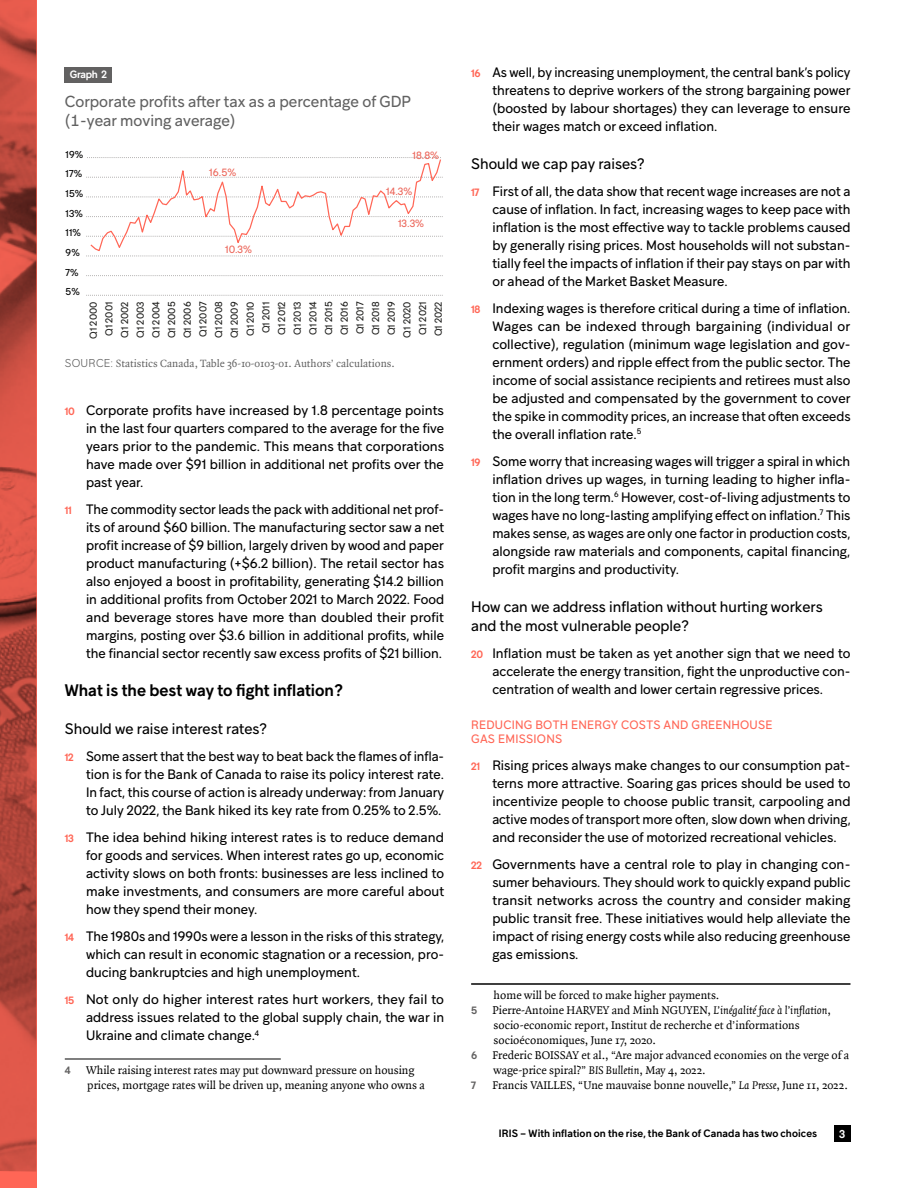
<style>
.page{position:relative;width:918px;height:1188px;background:#fff}
.page>*{position:absolute;margin:0;border:0;box-sizing:border-box;transform-origin:0 0}
.t1{font:600 16.5px "Guillon";color:#000}
.t2{font:15.75px/18.9px "Guillon";color:#616161}
.t3{font:15px/19.5px "Guillon";color:#000}
.t4{font:13.5px/18px "Guillon";color:#000;text-align:justify}
.t5{font:12px/15px "Quadraat Pro TT";color:#000}
.t6{font:12px/14.4px "Guillon";letter-spacing:.02em;color:#ff6656}
.t7{font:11.25px "Quadraat Pro";color:#616161}
.t8{font:600 11.25px "Guillon";color:#fff}
.t9{font:600 10.5px "Guillon";letter-spacing:.01em;color:#000}
.t10{font:600 10.5px "Guillon";letter-spacing:-.025em;color:#fff}
.t11{font:600 10.5px "Guillon";color:#626161}
.t12{font:10.35px "Guillon";color:#ec665a}
.t13{font:9.9px/15.8px "Guillon";color:#1d1d1b;text-align:center}
.t14{font:9.9px/19.6px "Guillon";color:#000}
.s1{font-family:"Guillon";font-weight:300}
.s2{font-weight:600;font-size:10.5px;color:#ff6656}
.s3{font-family:"Quadraat";font-style:italic}
</style>
<div class="page">
<div style="left:834px;top:1126px;width:16px;height:16px;background:#000"></div>
<img style="left:0;top:0;width:36px;height:1172px">
<div style="left:65px;top:68px;width:47px;height:15px;background:#626161"></div>
<svg style="left:88px;top:275px;width:355px;height:1px"></svg>
<svg style="left:88px;top:295px;width:355px;height:1px"></svg>
<svg style="left:87px;top:157px;width:356px;height:100px"></svg>
<hr style="left:65px;top:1059px;width:216px;height:1px;background:#000">
<hr style="left:471px;top:983px;width:379px;height:2px;background:#000">
<p class="t10" style="left:70px;top:68px;width:39px">Graph 2</p>
<p class="t2" style="left:65px;top:91px;width:348px">Corporate profits after tax as a percentage of GDP (1-year moving average)</p>
<p class="t14" style="left:66px;top:144px;width:19px">19%<br>17%<br>15%<br>13%<br>11%<br>9%<br>7%<br>5%</p>
<p class="t13" style="left:85px;top:339px;width:39px;rotate:-90deg">Q1 2000<br>Q1 2001<br>Q1 2002<br>Q1 2003<br>Q1 2004<br>Q1 2005<br>Q1 2006<br>Q1 2007<br>Q1 2008<br>Q1 2009<br>Q1 2010<br>Q1 2011<br>Q1 2012<br>Q1 2013<br>Q1 2014<br>Q1 2015<br>Q1 2016<br>Q1 2017<br>Q1 2018<br>Q1 2019<br>Q1 2020<br>Q1 2021<br>Q1 2022</p>
<p class="t12" style="left:412px;top:149px;width:28px">18.8%</p>
<p class="t12" style="left:209px;top:166px;width:29px">16.5%</p>
<p class="t12" style="left:386px;top:185px;width:28px">14.3%</p>
<p class="t12" style="left:398px;top:217px;width:28px">13.3%</p>
<p class="t12" style="left:225px;top:243px;width:28px">10.3%</p>
<p class="t7" style="left:65px;top:355px;width:331px"><span class="s1">SOURCE:</span> Statistics Canada, Table 36-10-0103-01. Authors’ calculations.</p>
<p class="t4" style="left:86px;top:401px;width:360px;text-indent:-21px"><span class="s2">10</span> Corporate profits have increased by 1.8 percentage points in the last four quarters compared to the average for the five years prior to the pandemic. This means that corporations have made over $91 billion in additional net profits over the past year.</p>
<p class="t4" style="left:86px;top:500px;width:360px;text-indent:-21px"><span class="s2">11</span> The commodity sector leads the pack with additional net prof&shy;its of around $60 billion. The manufacturing sector saw a net profit increase of $9 billion, largely driven by wood and paper product manufacturing (+$6.2 billion). The retail sector has also enjoyed a boost in profitability, generating $14.2 billion in additional profits from October 2021 to March 2022. Food and beverage stores have more than doubled their profit margins, posting over $3.6 billion in additional profits, while the financial sector recently saw excess profits of $21 billion.</p>
<p class="t1" style="left:65px;top:680px;width:280px">What is the best way to fight inflation?</p>
<p class="t3" style="left:65px;top:719px;width:204px">Should we raise interest rates?</p>
<p class="t4" style="left:86px;top:747px;width:360px;text-indent:-21px"><span class="s2">12</span> Some assert that the best way to beat back the flames of infla&shy;tion is for the Bank of Canada to raise its policy interest rate.<br>In fact, this course of action is already underway: from January to July 2022, the Bank hiked its key rate from 0.25% to 2.5%.</p>
<p class="t4" style="left:86px;top:828px;width:360px;text-indent:-21px"><span class="s2">13</span> The idea behind hiking interest rates is to reduce demand for goods and services. When interest rates go up, economic activity slows on both fronts: businesses are less inclined to make investments, and consumers are more careful about how they spend their money.</p>
<p class="t4" style="left:86px;top:927px;width:360px;text-indent:-21px"><span class="s2">14</span> The 1980s and 1990s were a lesson in the risks of this strategy, which can result in economic stagnation or a recession, pro&shy;ducing bankruptcies and high unemployment.</p>
<p class="t4" style="left:86px;top:990px;width:360px;text-indent:-21px"><span class="s2">15</span> Not only do higher interest rates hurt workers, they fail to address issues related to the global supply chain, the war in Ukraine and climate change.<sup>4</sup></p>
<p class="t11" style="left:65px;top:1064px;width:7px">4</p>
<p class="t5" style="left:86px;top:1062px;width:340px">While raising interest rates may put downward pressure on housing prices, mortgage rates will be driven up, meaning anyone who owns a</p>
<p class="t4" style="left:492px;top:63px;width:360px;text-indent:-21px"><span class="s2">16</span> As well, by increasing unemployment, the central bank’s policy threatens to deprive workers of the strong bargaining power (boosted by labour shortages) they can leverage to ensure their wages match or exceed inflation.</p>
<p class="t3" style="left:471px;top:154px;width:175px">Should we cap pay raises?</p>
<p class="t4" style="left:492px;top:182px;width:360px;text-indent:-21px"><span class="s2">17</span> First of all, the data show that recent wage increases are not a cause of inflation. In fact, increasing wages to keep pace with inflation is the most effective way to tackle problems caused by generally rising prices. Most households will not substan&shy;tially feel the impacts of inflation if their pay stays on par with or ahead of the Market Basket Measure.</p>
<p class="t4" style="left:492px;top:299px;width:360px;text-indent:-21px"><span class="s2">18</span> Indexing wages is therefore critical during a time of inflation.<br>Wages can be indexed through bargaining (individual or collective), regulation (minimum wage legislation and gov&shy;ernment orders) and ripple effect from the public sector. The income of social assistance recipients and retirees must also be adjusted and compensated by the government to cover the spike in commodity prices, an increase that often exceeds the overall inflation rate.<sup>5</sup></p>
<p class="t4" style="left:492px;top:452px;width:360px;text-indent:-21px"><span class="s2">19</span> Some worry that increasing wages will trigger a spiral in which inflation drives up wages, in turning leading to higher infla&shy;tion in the long term.<sup>6</sup> However, cost-of-living adjustments to wages have no long-lasting amplifying effect on inflation.<sup>7</sup> This makes sense, as wages are only one factor in production costs, alongside raw materials and components, capital financing, profit margins and productivity.</p>
<p class="t3" style="left:471px;top:596px;width:353px">How can we address inflation without hurting workers and the most vulnerable people?</p>
<p class="t4" style="left:492px;top:644px;width:360px;text-indent:-21px"><span class="s2">20</span> Inflation must be taken as yet another sign that we need to accelerate the energy transition, fight the unproductive con&shy;centration of wealth and lower certain regressive prices.</p>
<p class="t6" style="left:471px;top:717px;width:303px">REDUCING BOTH ENERGY COSTS AND GREENHOUSE<br>GAS EMISSIONS</p>
<p class="t4" style="left:492px;top:756px;width:360px;text-indent:-21px"><span class="s2">21</span> Rising prices always make changes to our consumption pat&shy;terns more attractive. Soaring gas prices should be used to incentivize people to choose public transit, carpooling and active modes of transport more often, slow down when driving, and reconsider the use of motorized recreational vehicles.</p>
<p class="t4" style="left:492px;top:855px;width:360px;text-indent:-21px"><span class="s2">22</span> Governments have a central role to play in changing con&shy;sumer behaviours. They should work to quickly expand public transit networks across the country and consider making public transit free. These initiatives would help alleviate the impact of rising energy costs while also reducing greenhouse gas emissions.</p>
<p class="t5" style="left:494px;top:987px;width:227px">home will be forced to make higher payments.</p>
<p class="t11" style="left:471px;top:1004px;width:8px">5</p>
<p class="t5" style="left:492px;top:1002px;width:340px">Pierre-Antoine HARVEY and Minh NGUYEN, <span class="s3">L’inégalité face à l’inflation</span>, socio-economic report, Institut de recherche et d’informations socioéconomiques, June 17, 2020.</p>
<p class="t11" style="left:471px;top:1049px;width:8px">6</p>
<p class="t5" style="left:492px;top:1047px;width:358px">Frederic BOISSAY et al., “Are major advanced economies on the verge of a wage-price spiral?” <span class="s3">BIS Bulletin</span>, May 4, 2022.</p>
<p class="t11" style="left:471px;top:1079px;width:7px">7</p>
<p class="t5" style="left:492px;top:1077px;width:357px">Francis VAILLES, “Une mauvaise bonne nouvelle,” <span class="s3">La Presse</span>, June 11, 2022.</p>
<p class="t9" style="left:499px;top:1127px;width:320px">IRIS – With inflation on the rise, the Bank of Canada has two choices</p>
<p class="t8" style="left:839px;top:1127px;width:8px">3</p>
</div>
